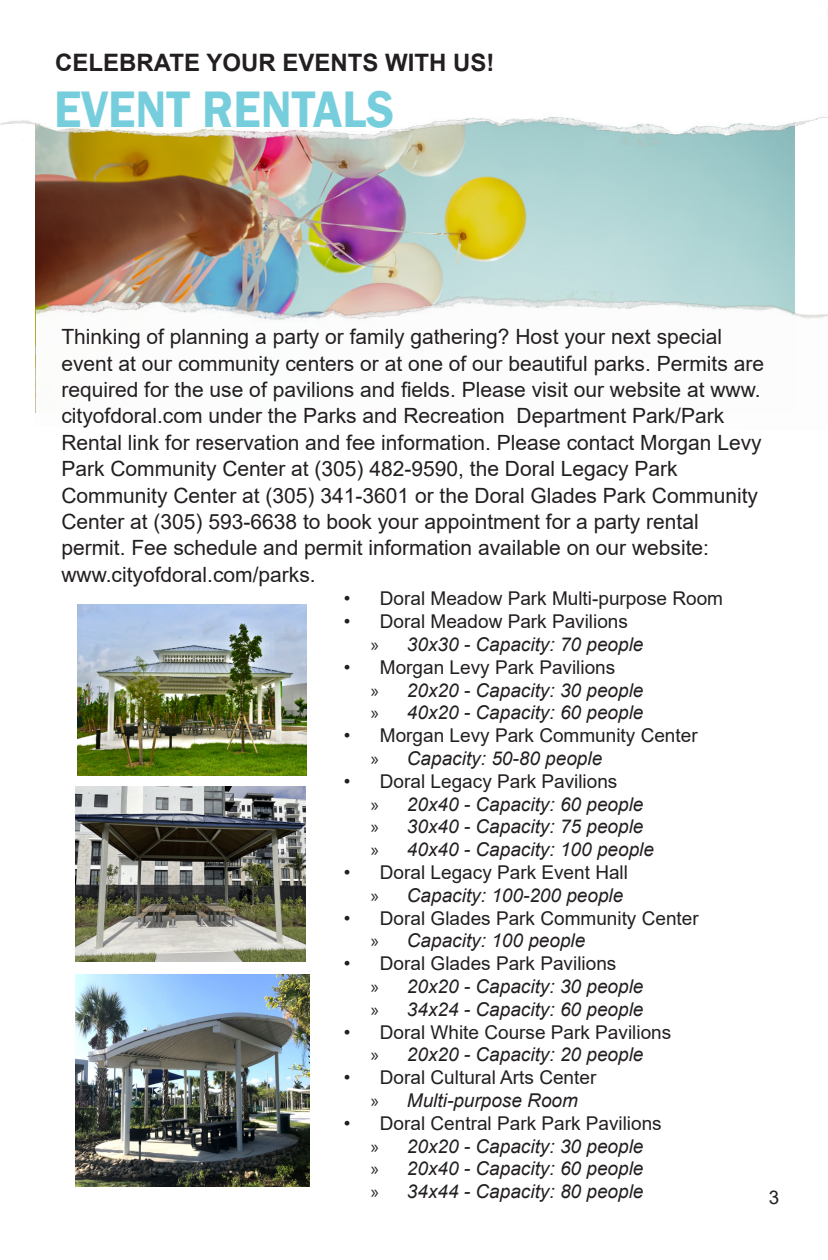
<style>
.page{position:relative;width:828px;height:1260px;background:#fff}
.page>*{position:absolute;margin:0;border:0;box-sizing:border-box;transform-origin:0 0}
.t1{font:600 52.8px "Franklin Gothic";color:#76cedd;scale:.91 1}
.t2{font:700 24px "Arial";color:#231f20}
.t3{font:21px/26.4px "Arial";color:#231f20}
.t4{font:italic 19px "Arial";color:#231f20}
.t5{font:19px "Arial";color:#231f20}
.t6{font:18.8px "Arial";color:#231f20}
.s1{font-family:"Myriad Pro";font-style:normal}
</style>
<div class="page">
<img style="left:35px;top:146px;width:760px;height:142px">
<img style="left:35px;top:288px;width:793px;height:125px">
<img style="left:0;top:117px;width:828px;height:29px">
<img style="left:75px;top:974px;width:234px;height:212px">
<img style="left:75px;top:787px;width:230px;height:175px">
<img style="left:78px;top:604px;width:228px;height:171px">
<p class="t2" style="left:55px;top:45px;width:441px">CELEBRATE YOUR EVENTS WITH US!</p>
<p class="t1" style="left:54px;top:77px;width:375px">EVENT RENTALS</p>
<p class="t3" style="left:61px;top:324px;width:704px">Thinking of planning a party or family gathering? Host your next special event at our community centers or at one of our beautiful parks. Permits are required for the use of pavilions and fields. Please visit our website at www. cityofdoral.com under the Parks and Recreation Department Park/Park Rental link for reservation and fee information. Please contact Morgan Levy Park Community Center at (305) 482-9590, the Doral Legacy Park</p>
<p class="t3" style="left:61px;top:482px;width:698px">Community Center at (305) 341-3601 or the Doral Glades Park Community<br>Center at (305) 593-6638 to book your appointment for a party rental</p>
<p class="t3" style="left:61px;top:535px;width:649px">permit. Fee schedule and permit information available on our website:</p>
<p class="t3" style="left:61px;top:561px;width:256px">www.cityofdoral.com/parks.</p>
<p class="t5" style="left:344px;top:586px;width:381px">• Doral Meadow Park Multi-purpose Room</p>
<p class="t5" style="left:344px;top:608px;width:286px">• Doral Meadow Park Pavilions</p>
<p class="t4" style="left:371px;top:632px;width:274px"><span class="s1">»</span> 30x30 - Capacity: 70 people</p>
<p class="t5" style="left:344px;top:654px;width:273px">• Morgan Levy Park Pavilions</p>
<p class="t4" style="left:371px;top:678px;width:274px"><span class="s1">»</span> 20x20 - Capacity: 30 people</p>
<p class="t4" style="left:371px;top:700px;width:274px"><span class="s1">»</span> 40x20 - Capacity: 60 people</p>
<p class="t5" style="left:344px;top:722px;width:355px">• Morgan Levy Park Community Center</p>
<p class="t4" style="left:371px;top:746px;width:233px"><span class="s1">»</span> Capacity: 50-80 people</p>
<p class="t5" style="left:344px;top:768px;width:275px">• Doral Legacy Park Pavilions</p>
<p class="t4" style="left:371px;top:792px;width:274px"><span class="s1">»</span> 20x40 - Capacity: 60 people</p>
<p class="t4" style="left:371px;top:814px;width:274px"><span class="s1">»</span> 30x40 - Capacity: 75 people</p>
<p class="t4" style="left:371px;top:837px;width:285px"><span class="s1">»</span> 40x40 - Capacity: 100 people</p>
<p class="t5" style="left:344px;top:859px;width:286px">• Doral Legacy Park Event Hall</p>
<p class="t4" style="left:371px;top:883px;width:254px"><span class="s1">»</span> Capacity: 100-200 people</p>
<p class="t5" style="left:344px;top:905px;width:356px">• Doral Glades Park Community Center</p>
<p class="t4" style="left:371px;top:928px;width:216px"><span class="s1">»</span> Capacity: 100 people</p>
<p class="t5" style="left:344px;top:950px;width:274px">• Doral Glades Park Pavilions</p>
<p class="t4" style="left:371px;top:974px;width:274px"><span class="s1">»</span> 20x20 - Capacity: 30 people</p>
<p class="t4" style="left:371px;top:997px;width:274px"><span class="s1">»</span> 34x24 - Capacity: 60 people</p>
<p class="t5" style="left:344px;top:1019px;width:329px">• Doral White Course Park Pavilions</p>
<p class="t4" style="left:371px;top:1042px;width:274px"><span class="s1">»</span> 20x20 - Capacity: 20 people</p>
<p class="t5" style="left:344px;top:1064px;width:254px">• Doral Cultural Arts Center</p>
<p class="t4" style="left:371px;top:1088px;width:209px"><span class="s1">»</span> Multi-purpose Room</p>
<p class="t5" style="left:344px;top:1110px;width:319px">• Doral Central Park Park Pavilions</p>
<p class="t4" style="left:371px;top:1134px;width:274px"><span class="s1">»</span> 20x20 - Capacity: 30 people</p>
<p class="t4" style="left:371px;top:1156px;width:274px"><span class="s1">»</span> 20x40 - Capacity: 60 people</p>
<p class="t4" style="left:371px;top:1179px;width:274px"><span class="s1">»</span> 34x44 - Capacity: 80 people</p>
<p class="t6" style="left:769px;top:1184px;width:12px">3</p>
</div>
